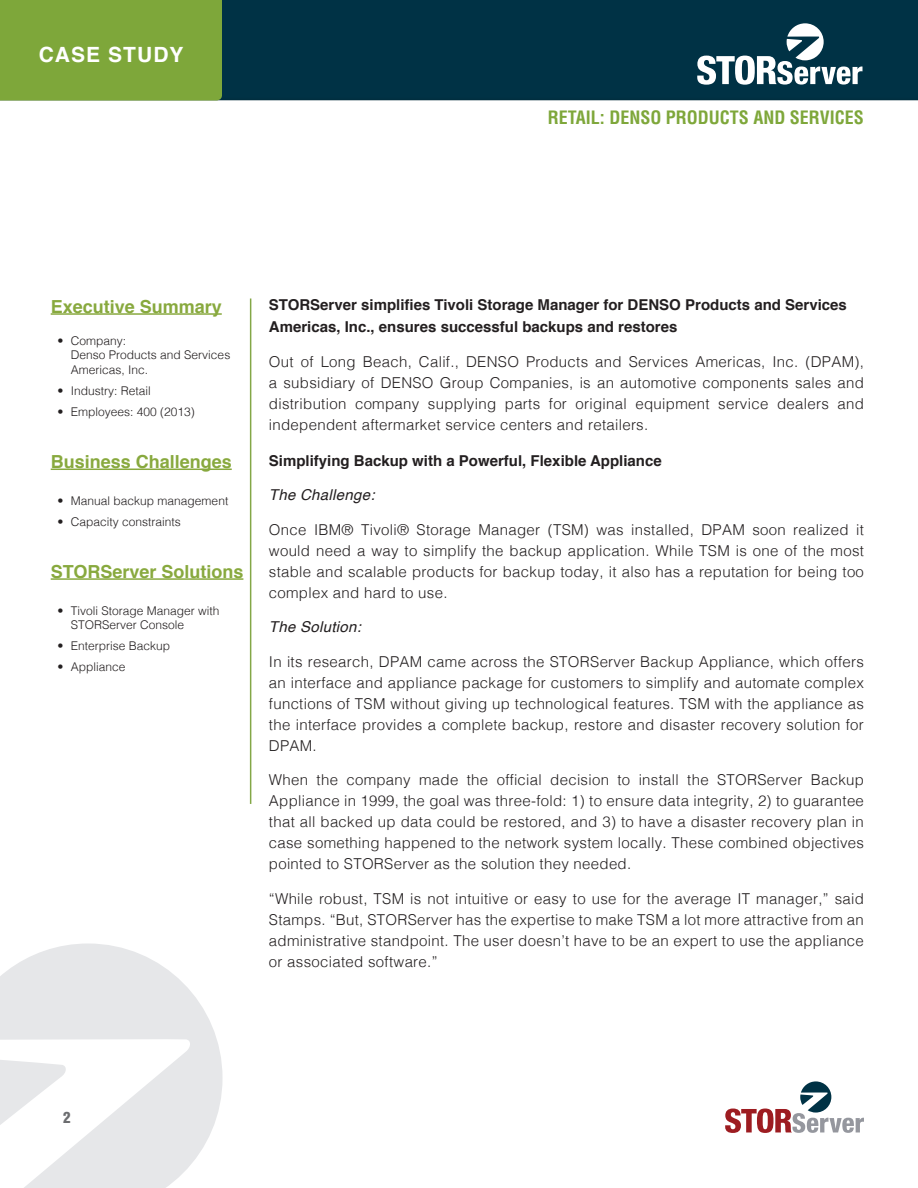
<style>
.page{position:relative;width:918px;height:1188px;background:#fff}
.page>*{position:absolute;margin:0;border:0;box-sizing:border-box;transform-origin:0 0}
.t1{font:700 21px "Helvetica";letter-spacing:.05em;color:#fff}
.t2{font:700 18px "Helvetica";color:#88a93e}
.t3{font:700 condensed 18px "Helvetica LT Std";color:#7ea73a}
.Case_Study_Paragraph{font:300 15px/21px "Helvetica";letter-spacing:.02em;color:#231f20;text-align:justify}
.Case_Study_Paragraph-2{font:700 15px/22.5px "Helvetica";color:#231f20}
.Case_Study_Paragraph-3{font:italic 15px "Helvetica";letter-spacing:.02em;color:#231f20}
.t4{font:900 condensed 15px "Helvetica LT Std";color:#6c6d70}
.t5{font:300 12px/14.4px "Helvetica";color:#231f20}
</style>
<div class="page">
<div style="left:0;top:0;width:918px;height:102px;background:#003245"></div>
<svg style="left:0;top:944px;width:223px;height:244px;fill:#e6e7e9"></svg>
<svg style="left:697px;top:23px;width:165px;height:62px"></svg>
<svg style="left:725px;top:1081px;width:139px;height:52px"></svg>
<div style="left:0;top:0;width:222px;height:100px;background:#7ea73a"></div>
<hr style="left:51px;top:313px;width:171px;height:2px;background:#88a93e">
<hr style="left:51px;top:469px;width:181px;height:1px;background:#88a93e">
<hr style="left:51px;top:578px;width:192px;height:2px;background:#88a93e">
<hr style="left:250px;top:299px;width:1px;height:505px;background:#83a746">
<h1 class="t1" style="left:39px;top:38px;width:146px">CASE STUDY</h1>
<p class="t3" style="left:548px;top:106px;width:318px">RETAIL: DENSO PRODUCTS AND SERVICES</p>
<p class="t2" style="left:51px;top:292px;width:173px">Executive Summary</p>
<p class="t5" style="left:71px;top:333px;width:161px;text-indent:-14px">• Company:<br>Denso Products and Services<br>Americas, Inc.</p>
<p class="t5" style="left:57px;top:383px;width:95px">• Industry: Retail</p>
<p class="t5" style="left:57px;top:404px;width:139px">• Employees: 400 (2013)</p>
<p class="t2" style="left:51px;top:447px;width:183px">Business Challenges</p>
<p class="t5" style="left:57px;top:493px;width:172px">• Manual backup management</p>
<p class="t5" style="left:57px;top:514px;width:125px">• Capacity constraints</p>
<p class="t2" style="left:51px;top:557px;width:194px">STORServer Solutions</p>
<p class="t5" style="left:71px;top:602px;width:150px;text-indent:-14px">• Tivoli Storage Manager with<br>STORServer Console</p>
<p class="t5" style="left:57px;top:638px;width:114px">• Enterprise Backup</p>
<p class="t5" style="left:57px;top:659px;width:70px">• Appliance</p>
<p class="Case_Study_Paragraph-2" style="left:269px;top:293px;width:579px">STORServer simplifies Tivoli Storage Manager for DENSO Products and Services<br>Americas, Inc., ensures successful backups and restores</p>
<p class="Case_Study_Paragraph" style="left:269px;top:350px;width:597px">Out of Long Beach, Calif., DENSO Products and Services Americas, Inc. (DPAM), a subsidiary of DENSO Group Companies, is an automotive components sales and distribution company supplying parts for original equipment service dealers and independent aftermarket service centers and retailers.</p>
<p class="Case_Study_Paragraph-2" style="left:269px;top:449px;width:394px">Simplifying Backup with a Powerful, Flexible Appliance</p>
<p class="Case_Study_Paragraph-3" style="left:269px;top:483px;width:107px">The Challenge:</p>
<p class="Case_Study_Paragraph" style="left:269px;top:518px;width:597px">Once IBM® Tivoli® Storage Manager (TSM) was installed, DPAM soon realized it would need a way to simplify the backup application. While TSM is one of the most stable and scalable products for backup today, it also has a reputation for being too complex and hard to use.</p>
<p class="Case_Study_Paragraph-3" style="left:269px;top:615px;width:93px">The Solution:</p>
<p class="Case_Study_Paragraph" style="left:269px;top:650px;width:597px">In its research, DPAM came across the STORServer Backup Appliance, which offers an interface and appliance package for customers to simplify and automate complex functions of TSM without giving up technological features. TSM with the appliance as the interface provides a complete backup, restore and disaster recovery solution for DPAM.</p>
<p class="Case_Study_Paragraph" style="left:269px;top:768px;width:597px">When the company made the official decision to install the STORServer Backup Appliance in 1999, the goal was three-fold: 1) to ensure data integrity, 2) to guarantee that all backed up data could be restored, and 3) to have a disaster recovery plan in case something happened to the network system locally. These combined objectives pointed to STORServer as the solution they needed.</p>
<p class="Case_Study_Paragraph" style="left:269px;top:887px;width:597px">“While robust, TSM is not intuitive or easy to use for the average IT manager,” said Stamps. “But, STORServer has the expertise to make TSM a lot more attractive from an administrative standpoint. The user doesn’t have to be an expert to use the appliance or associated software.”</p>
<p class="t4" style="left:63px;top:1108px;width:9px">2</p>
</div>
